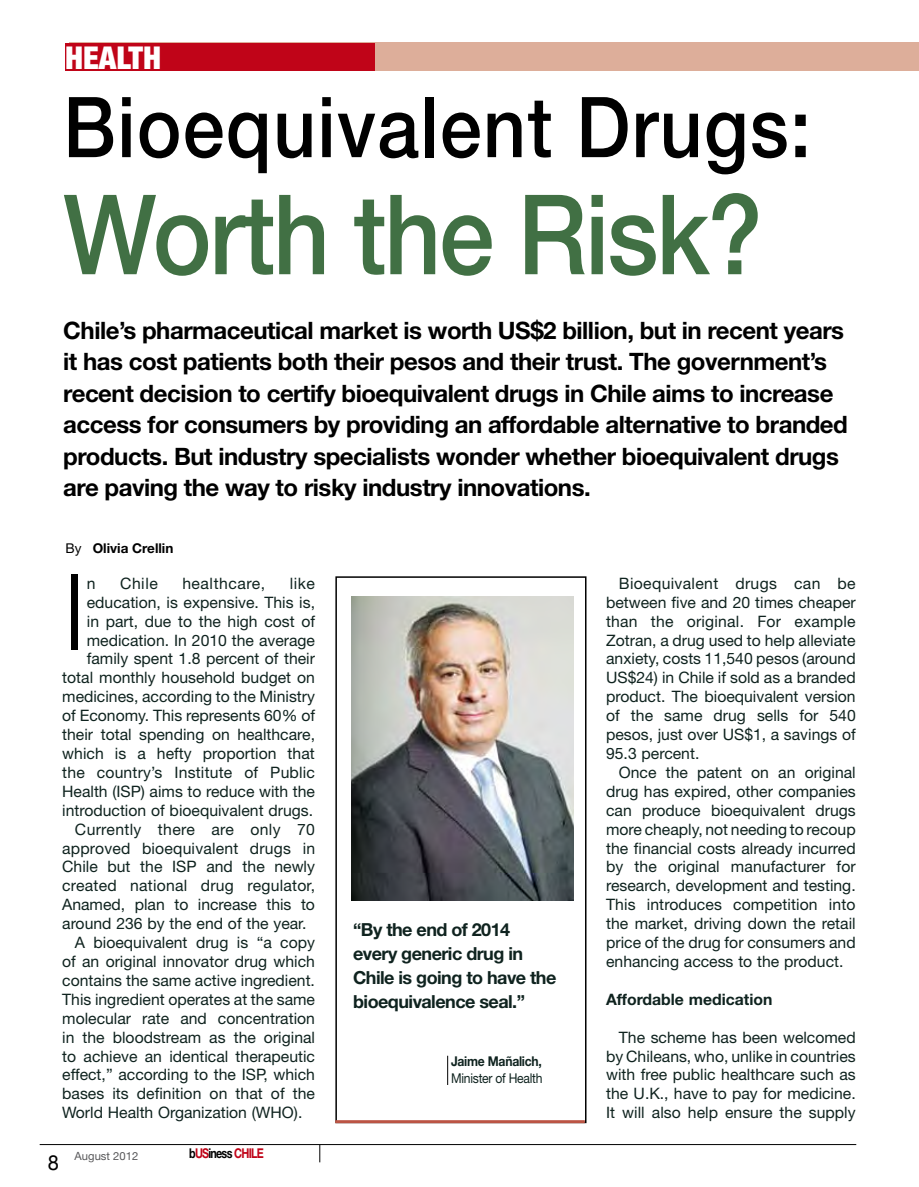
<style>
.page{position:relative;width:919px;height:1187px;background:#fff}
.page>*{position:absolute;margin:0;border:0;box-sizing:border-box;transform-origin:0 0}
.t1{font:500 111px "Helvetica Neue";letter-spacing:-.02em;color:#417044;scale:.89 1}
.t2{font:105px "Helvetica Neue";color:#000;scale:.7 1}
.t3{font:500 84px "Helvetica Neue";letter-spacing:.02em;color:#000;scale:.89 1}
.t4{font:900 condensed 31.5px "Helvetica Neue";color:#fff}
.t5{font:700 24px/31.5px "Helvetica Neue";letter-spacing:-.02em;color:#000}
.t6{font:21px "Helvetica Neue";color:#000;scale:.95 1}
.t7{font:700 18px/24px "Helvetica Neue";letter-spacing:-.03em;color:#0f231f}
.t8{font:15.75px/18.9px "Helvetica Neue";color:#0f231f;text-align:justify}
.t9{font:700 15.75px "Helvetica Neue";color:#0f231f}
.t10{font:13.5px "Helvetica Neue";color:#0f231f;scale:.9 1}
.t11{font:700 13.5px "Helvetica Neue";color:#000}
.t12{font:700 13.5px "Helvetica Neue";color:#0f231f;scale:.9 1}
.t13{font:700 13.5px "Helvetica Neue";letter-spacing:-.07em;color:#c00418;scale:.8 1}
.t14{font:11.25px "Helvetica Neue";color:#58585a}
.s1{font-weight:400}
.s2{color:#000}
</style>
<div class="page">
<hr style="left:40px;top:1144px;width:816px;height:1px;background:#000">
<svg style="left:319px;top:1144px;width:1px;height:18px"></svg>
<div style="left:69px;top:43px;width:849px;height:28px;background:#ddae9a"></div>
<div style="left:65px;top:43px;width:309px;height:28px;background:#c00418"></div>
<div style="left:335px;top:576px;width:251px;height:547px;background:#fff;border:2px solid #000"></div>
<img style="left:351px;top:596px;width:222px;height:304px">
<hr style="left:335px;top:1120px;width:249px;height:3px;background:#bb5444">
<svg style="left:447px;top:1055px;width:1px;height:29px"></svg>
<h3 class="t4" style="left:65px;top:38px;width:98px">health</h3>
<h3 class="t3" style="left:63px;top:77px;width:841px">Bioequivalent Drugs:</h3>
<h1 class="t1" style="left:63px;top:168px;width:787px">Worth the Risk?</h1>
<p class="t5" style="left:63px;top:314px;width:786px">Chile’s pharmaceutical market is worth US$2 billion, but in recent years it has cost patients both their pesos and their trust. The government’s recent decision to certify bioequivalent drugs in Chile aims to increase access for consumers by providing an affordable alternative to branded products. But industry specialists wonder whether bioequivalent drugs are paving the way to risky industry innovations.</p>
<p class="t11" style="left:65px;top:540px;width:109px"><span class="s1">By</span> Olivia Crellin</p>
<h2 class="t2" style="left:65px;top:550px;width:11px">I</h2>
<p class="t8" style="left:87px;top:573px;width:10px">n</p>
<p class="t8" style="left:120px;top:573px;width:39px">Chile</p>
<p class="t8" style="left:182px;top:573px;width:84px">healthcare,</p>
<p class="t8" style="left:290px;top:573px;width:27px">like</p>
<p class="t8" style="left:87px;top:592px;width:230px">education, is expensive. This is,</p>
<p class="t8" style="left:87px;top:611px;width:230px">in part, due to the high cost of</p>
<p class="t8" style="left:87px;top:630px;width:230px">medication. I n 2010 the average</p>
<p class="t8" style="left:87px;top:649px;width:230px">family spent 1.8 percent of their</p>
<p class="t8" style="left:62px;top:668px;width:254px">total monthly household budget on</p>
<p class="t8" style="left:62px;top:687px;width:254px">medicines, according to the M inistry</p>
<p class="t8" style="left:62px;top:705px;width:254px">of Economy. This represents 60% of</p>
<p class="t8" style="left:62px;top:724px;width:254px">their total spending on healthcare,</p>
<p class="t8" style="left:62px;top:743px;width:254px">which is a hefty proportion that</p>
<p class="t8" style="left:62px;top:762px;width:254px">the country’s I nstitute of Public</p>
<p class="t8" style="left:62px;top:781px;width:254px">Health (ISP) aims to reduce with the</p>
<p class="t8" style="left:62px;top:800px;width:252px">introduction of bioequivalent drugs.</p>
<p class="t8" style="left:75px;top:819px;width:241px">Currently there are only 70</p>
<p class="t8" style="left:62px;top:838px;width:254px">approved bioequivalent drugs in</p>
<p class="t8" style="left:62px;top:857px;width:119px">Chile but the ISP</p>
<p class="t8" style="left:206px;top:857px;width:110px">and the newly</p>
<p class="t8" style="left:62px;top:876px;width:254px">created national drug regulator,</p>
<p class="t8" style="left:62px;top:894px;width:254px">Anamed, plan to increase this to</p>
<p class="t8" style="left:62px;top:913px;width:246px">around 236 by the end of the year.</p>
<p class="t8" style="left:75px;top:932px;width:241px">A bioequivalent drug is “a copy</p>
<p class="t8" style="left:62px;top:951px;width:254px">of an original innovator drug which</p>
<p class="t8" style="left:62px;top:970px;width:254px">contains the same active ingredient.</p>
<p class="t8" style="left:62px;top:989px;width:254px">This ingredient operates at the same</p>
<p class="t8" style="left:62px;top:1008px;width:254px">molecular rate and concentration</p>
<p class="t8" style="left:62px;top:1027px;width:254px">in the bloodstream as the original</p>
<p class="t8" style="left:62px;top:1046px;width:254px">to achieve an identical therapeutic</p>
<p class="t8" style="left:62px;top:1065px;width:254px">effect,” according to the ISP, which</p>
<p class="t8" style="left:62px;top:1083px;width:254px">bases its definition on that of the</p>
<p class="t8" style="left:62px;top:1102px;width:242px">World Health Organization (WHO).</p>
<h3 class="t6" style="left:48px;top:1149px;width:13px">8</h3>
<p class="t14" style="left:75px;top:1149px;width:65px">August 2012</p>
<p class="t13" style="left:189px;top:1145px;width:95px"><span class="s2">b</span>us <span class="s2">iness</span> Chile</p>
<p class="t7" style="left:353px;top:916px;width:205px">“By the end of 2014 every generic drug in<br>Chile is going to have the bioequivalence seal.”</p>
<p class="t12" style="left:451px;top:1053px;width:102px">Jaime Mañalich,</p>
<p class="t10" style="left:451px;top:1069px;width:103px">M inister of Health</p>
<p class="t8" style="left:606px;top:573px;width:251px;text-indent:13px">Bioequivalent drugs can be between five and 20 times cheaper than the original. For example Zotran, a drug used to help alleviate anxiety, costs 11,540 pesos (around US$24) in Chile if sold as a branded product. The bioequivalent version of the same drug sells for 540 pesos, just over US$1, a savings of 95.3 percent.</p>
<p class="t8" style="left:606px;top:762px;width:251px;text-indent:13px">Once the patent on an original drug has expired, other companies can produce bioequivalent drugs more cheaply, not needing to recoup the financial costs already incurred by the original manufacturer for research, development and testing.<br>This introduces competition into the market, driving down the retail price of the drug for consumers and enhancing access to the product.</p>
<p class="t9" style="left:606px;top:989px;width:168px">Affordable medication</p>
<p class="t8" style="left:606px;top:1027px;width:251px;text-indent:13px">The scheme has been welcomed by Chileans, who, unlike in countries with free public healthcare such as the U.K., have to pay for medicine.<br>It will also help ensure the supply</p>
</div>
